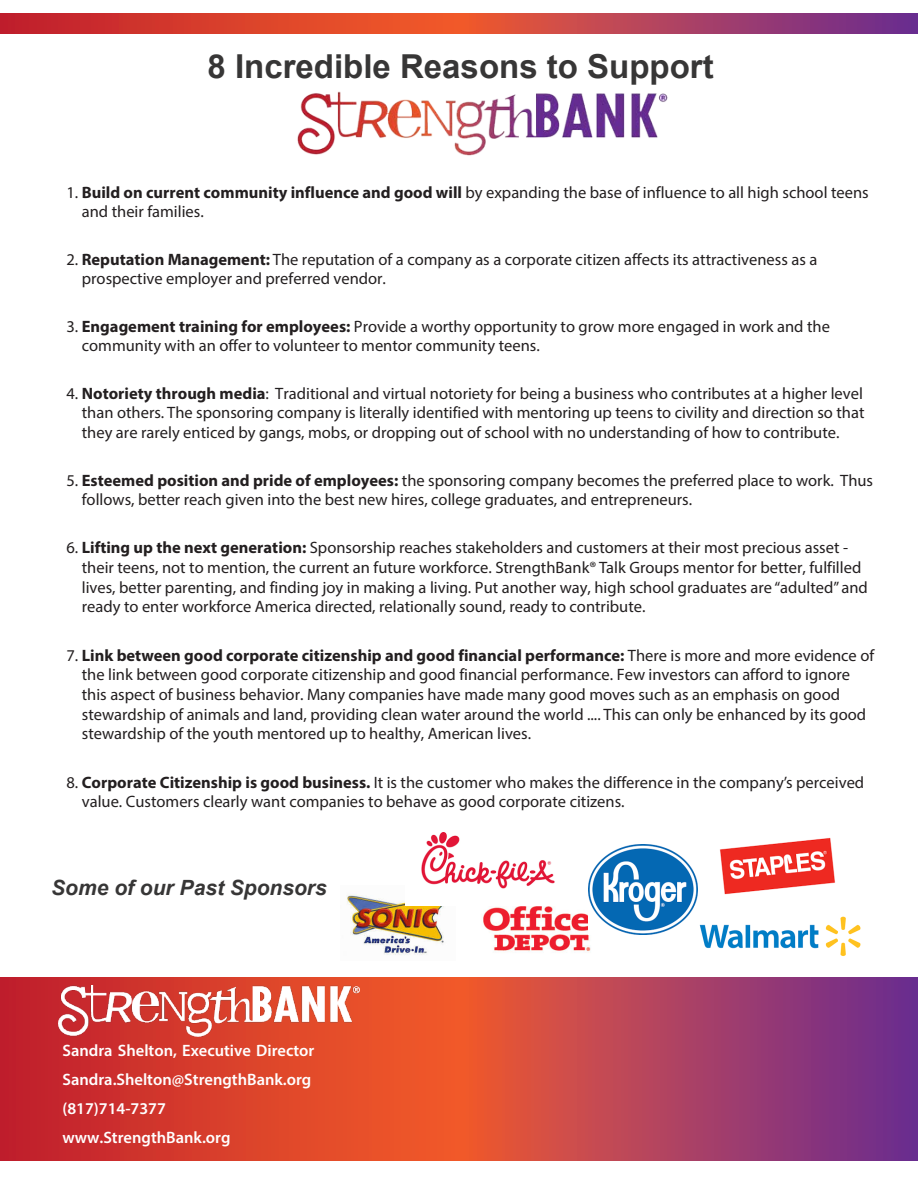
<style>
.page{position:relative;width:918px;height:1188px;background:#fff}
.page>*{position:absolute;margin:0;border:0;box-sizing:border-box;transform-origin:0 0}
.Page_Heading{font:700 33px "Arial";color:#373636}
.t1{font:italic 700 21px "Arial";color:#373636}
.Numbered_List{font:16.5px/19px "Myriad Pro";color:#231f20}
.t2{font:600 16.5px/29.1px "Myriad Pro";color:#fff}
.s1{font-weight:700}
</style>
<div class="page">
<svg style="left:0;top:14px;width:918px;height:19px;background:#c23f46"></svg>
<img style="left:297px;top:91px;width:371px;height:65px">
<svg style="left:1px;top:977px;width:917px;height:183px;background:#c04049"></svg>
<img style="left:59px;top:985px;width:301px;height:52px">
<img style="left:347px;top:894px;width:97px;height:61px">
<img style="left:483px;top:906px;width:108px;height:46px">
<img style="left:588px;top:844px;width:109px;height:90px">
<img style="left:405px;top:832px;width:150px;height:74px">
<img style="left:699px;top:916px;width:162px;height:40px">
<img style="left:720px;top:837px;width:115px;height:58px">
<p class="Page_Heading" style="left:208px;top:44px;width:508px">8 Incredible Reasons to Support</p>
<p class="Numbered_List" style="left:82px;top:183px;width:788px;text-indent:-15px">1. <span class="s1">Build on current community influence and good will</span> by expanding the base of influence to all high school teens and their families.</p>
<p class="Numbered_List" style="left:82px;top:250px;width:737px;text-indent:-15px">2. <span class="s1">Reputation Management:</span> The reputation of a company as a corporate citizen affects its attractiveness as a prospective employer and preferred vendor.</p>
<p class="Numbered_List" style="left:82px;top:317px;width:750px;text-indent:-15px">3. <span class="s1">Engagement training for employees:</span> Provide a worthy opportunity to grow more engaged in work and the community with an offer to volunteer to mentor community teens.</p>
<p class="Numbered_List" style="left:82px;top:384px;width:784px;text-align:justify;text-indent:-15px">4. <span class="s1">Notoriety through media</span>: Traditional and virtual notoriety for being a business who contributes at a higher level than others. The sponsoring company is literally identified with mentoring up teens to civility and direction so that they are rarely enticed by gangs, mobs, or dropping out of school with no understanding of how to contribute.</p>
<p class="Numbered_List" style="left:82px;top:471px;width:793px;text-indent:-15px">5. <span class="s1">Esteemed position and pride of employees:</span> the sponsoring company becomes the preferred place to work. Thus follows, better reach given into the best new hires, college graduates, and entrepreneurs.</p>
<p class="Numbered_List" style="left:82px;top:537px;width:787px;line-height:19.8px;text-indent:-15px">6. <span class="s1">Lifting up the next generation:</span> Sponsorship reaches stakeholders and customers at their most precious asset - their teens, not to mention, the current an future workforce. StrengthBank® Talk Groups mentor for better, fulfilled lives, better parenting, and finding joy in making a living. Put another way, high school graduates are “adulted” and ready to enter workforce America directed, relationally sound, ready to contribute.</p>
<p class="Numbered_List" style="left:82px;top:645px;width:794px;line-height:19.6px;text-indent:-15px">7. <span class="s1">Link between good corporate citizenship and good financial performance:</span> There is more and more evidence of the link between good corporate citizenship and good financial performance. Few investors can afford to ignore this aspect of business behavior. Many companies have made many good moves such as an emphasis on good stewardship of animals and land, providing clean water around the world .... This can only be enhanced by its good stewardship of the youth mentored up to healthy, American lives.</p>
<p class="Numbered_List" style="left:82px;top:772px;width:784px;text-indent:-15px">8. <span class="s1">Corporate Citizenship is good business.</span> It is the customer who makes the difference in the company’s perceived value. Customers clearly want companies to behave as good corporate citizens.</p>
<p class="t1" style="left:51px;top:874px;width:277px">Some of our Past Sponsors</p>
<p class="t2" style="left:62px;top:1035px;width:254px">Sandra Shelton, Executive Director<br>Sandra.Shelton@StrengthBank.org (817)714-7377 www.StrengthBank.org</p>
</div>
